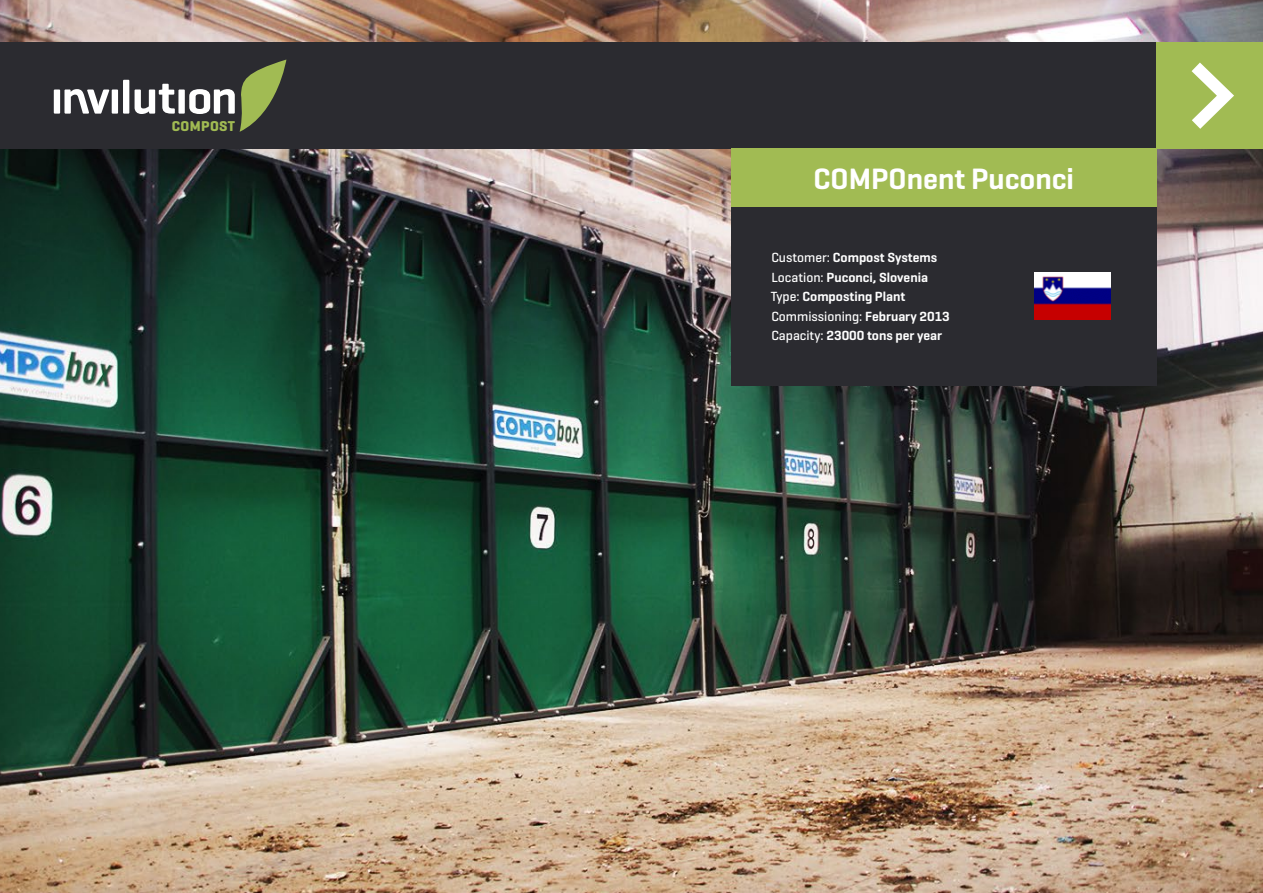
<style>
.page{position:relative;width:1263px;height:893px;background:#fff}
.page>*{position:absolute;margin:0;border:0;box-sizing:border-box;transform-origin:0 0}
.t1{font:600 30px "Geogrotesque";color:#fff}
.t2{font:700 14.55px "Geogrotesque";letter-spacing:.025em;color:#a1bb53}
.t3{font:600 13.5px/19.5px "Geogrotesque";color:#fff}
.s1{font-weight:500}
</style>
<div class="page">
<img style="left:0;top:0;width:1263px;height:893px">
<div style="left:0;top:43px;width:1263px;height:106px;background:#2b2b30"></div>
<div style="left:1157px;top:43px;width:106px;height:106px;background:#a1bb53"></div>
<svg style="left:1191px;top:62px;width:43px;height:67px"></svg>
<div style="left:731px;top:149px;width:426px;height:237px;background:#2b2b30"></div>
<div style="left:731px;top:149px;width:426px;height:58px;background:#a1bb53"></div>
<img style="left:1034px;top:273px;width:77px;height:47px">
<div style="left:54px;top:89px;width:6px;height:25px;background:#fff"></div>
<svg style="left:64px;top:89px;width:45px;height:25px"></svg>
<div style="left:112px;top:89px;width:6px;height:25px;background:#fff"></div>
<div style="left:123px;top:80px;width:6px;height:34px;background:#fff"></div>
<svg style="left:135px;top:84px;width:40px;height:30px"></svg>
<div style="left:178px;top:89px;width:7px;height:25px;background:#fff"></div>
<svg style="left:189px;top:60px;width:97px;height:72px"></svg>
<p class="t2" style="left:172px;top:117px;width:65px">COMPOST</p>
<h1 class="t1" style="left:813px;top:160px;width:262px">COMPOnent Puconci</h1>
<p class="t3" style="left:771px;top:248px;width:181px"><span class="s1">Customer:</span> Compost Systems<br><span class="s1">Location:</span> Puconci, Slovenia<br><span class="s1">Type:</span> Composting Plant<br><span class="s1">Commissioning:</span> February 2013<br><span class="s1">Capacity:</span> 23000 tons per year</p>
</div>
